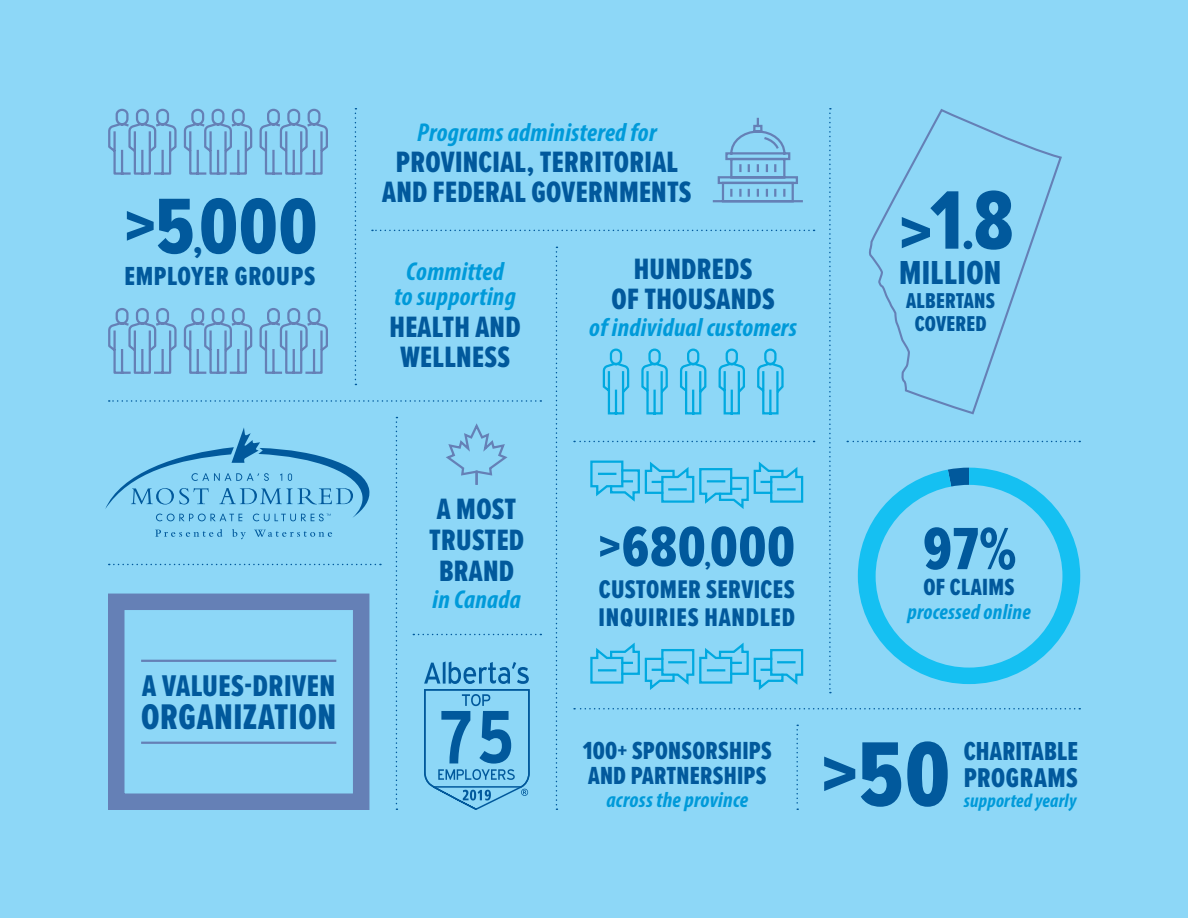
<style>
.page{position:relative;width:1188px;height:918px;background:#8dd7f7}
.page>*{position:absolute;margin:0;border:0;box-sizing:border-box;transform-origin:0 0}
.t1{font:94.8px "Proxima Nova Ex Cn Extrabld";color:#01599c}
.t2{font:85.95px "Proxima Nova Ex Cn Extrabld";color:#01599c}
.t3{font:81.6px "Proxima Nova Ex Cn Extrabld";color:#01599c}
.t4{font:61.8px "Proxima Nova Ex Cn Extrabld";color:#01599c}
.t5{font:58.5px "Proxima Nova Ex Cn Extrabld";letter-spacing:.015em;color:#01599c}
.t6{font:36.9px "Proxima Nova Ex Cn Extrabld";letter-spacing:.015em;color:#01599c}
.t7{font:34.5px "Proxima Nova Ex Cn Extrabld";letter-spacing:.01em;color:#01599c}
.t8{font:31.05px "Proxima Nova Ex Cn Extrabld";letter-spacing:.015em;color:#01599c}
.t9{font:30.6px/30.6px "Proxima Nova Ex Cn Extrabld";letter-spacing:.01em;color:#01599c;text-align:center}
.t10{font:28.2px "Proxima Nova Ex Cn Extrabld";letter-spacing:.02em;color:#01599c}
.t11{font:27.15px "Proxima Nova Ex Cn Extrabld";letter-spacing:.03em;color:#01599c}
.t12{font:27px "Proxima Nova Ex Cn Extrabld";color:#01599c}
.t13{font:26.55px/27.5px "Proxima Nova Ex Cn Extrabld";letter-spacing:.02em;color:#01599c}
.t14{font:italic 700 condensed 25.95px/25.5px "Myriad Pro";letter-spacing:.01em;color:#009ad9;text-align:center}
.t15{font:25.65px/25.7px "Proxima Nova Ex Cn Extrabld";letter-spacing:.01em;color:#01599c}
.t16{font:24.3px "Proxima Nova Ex Cn Extrabld";letter-spacing:.015em;color:#01599c}
.t17{font:22.35px "Proxima Nova Ex Cn Extrabld";letter-spacing:.01em;color:#01599c}
.t18{font:italic 700 condensed 21.75px "Myriad Pro";letter-spacing:.01em;color:#009ad9}
.t19{font:italic 700 condensed 19.35px "Myriad Pro";letter-spacing:.01em;color:#009ad9}
.s1{font-size:38.25px}
.s2{font-size:51px}
.s3{font-size:27.45px}
</style>
<div class="page">
<svg style="left:712px;top:117px;width:91px;height:86px"></svg>
<svg style="left:155px;top:529px;width:67px;height:8px"></svg>
<svg style="left:232px;top:529px;width:14px;height:10px"></svg>
<svg style="left:254px;top:530px;width:78px;height:7px"></svg>
<svg style="left:105px;top:427px;width:265px;height:94px"></svg>
<svg style="left:869px;top:110px;width:193px;height:305px"></svg>
<svg style="left:108px;top:108px;width:220px;height:67px"></svg>
<svg style="left:108px;top:308px;width:220px;height:66px"></svg>
<svg style="left:590px;top:460px;width:214px;height:49px"></svg>
<svg style="left:590px;top:642px;width:214px;height:48px"></svg>
<svg style="left:424px;top:661px;width:106px;height:149px"></svg>
<svg style="left:829px;top:108px;width:2px;height:585px"></svg>
<svg style="left:796px;top:725px;width:2px;height:85px"></svg>
<svg style="left:109px;top:400px;width:432px;height:2px"></svg>
<svg style="left:574px;top:708px;width:506px;height:2px"></svg>
<svg style="left:574px;top:441px;width:241px;height:1px"></svg>
<svg style="left:847px;top:441px;width:233px;height:1px"></svg>
<svg style="left:413px;top:634px;width:128px;height:1px"></svg>
<svg style="left:109px;top:564px;width:272px;height:1px"></svg>
<svg style="left:355px;top:108px;width:1px;height:277px"></svg>
<svg style="left:108px;top:593px;width:262px;height:217px"></svg>
<hr style="left:142px;top:660px;width:193px;height:2px;background:#6580b6">
<hr style="left:142px;top:742px;width:193px;height:2px;background:#6580b6">
<svg style="left:556px;top:247px;width:1px;height:563px"></svg>
<svg style="left:396px;top:417px;width:1px;height:393px"></svg>
<svg style="left:372px;top:230px;width:443px;height:1px"></svg>
<svg style="left:858px;top:468px;width:222px;height:216px"></svg>
<div style="left:876px;top:485px;width:186px;height:183px;background:#8dd7f7;border-radius:50%"></div>
<svg style="left:446px;top:423px;width:62px;height:62px"></svg>
<svg style="left:680px;top:348px;width:27px;height:67px"></svg>
<svg style="left:641px;top:348px;width:27px;height:67px"></svg>
<svg style="left:718px;top:348px;width:27px;height:67px"></svg>
<svg style="left:757px;top:348px;width:27px;height:67px"></svg>
<svg style="left:602px;top:348px;width:28px;height:67px"></svg>
<p class="t3" style="left:125px;top:167px;width:194px">&gt;5<span class="s1">,</span>000</p>
<p class="t11" style="left:125px;top:256px;width:193px">EMPLOYER GROUPS</p>
<p class="t14" style="left:417px;top:119px;width:241px">Programs administered for</p>
<p class="t9" style="left:382px;top:146px;width:311px">PROVINCIAL, TERRITORIAL<br>AND FEDERAL GOVERNMENTS</p>
<p class="t14" style="left:394px;top:258px;width:123px">Committed to supporting</p>
<p class="t9" style="left:390px;top:311px;width:133px">HEALTH AND<br>WELLNESS</p>
<p class="t9" style="left:611px;top:253px;width:165px">HUNDREDS<br>OF THOUSANDS</p>
<p class="t14" style="left:589px;top:314px;width:209px">of individual customers</p>
<p class="t2" style="left:899px;top:158px;width:116px">&gt;1<span class="s2">.</span>8</p>
<p class="t7" style="left:899px;top:247px;width:104px">MILLION</p>
<p class="t17" style="left:906px;top:284px;width:90px">ALBERTANS</p>
<p class="t17" style="left:915px;top:308px;width:73px">COVERED</p>
<p class="t8" style="left:142px;top:663px;width:195px">A VALUES-DRIVEN</p>
<p class="t6" style="left:141px;top:690px;width:197px">ORGANIZATION</p>
<p class="t9" style="left:429px;top:494px;width:97px">A MOST<br>TRUSTED<br>BRAND</p>
<p class="t14" style="left:432px;top:586px;width:90px">in Canada</p>
<p class="t13" style="left:598px;top:575px;width:198px">CUSTOMER SERVICES<br>INQUIRIES HANDLED</p>
<p class="t5" style="left:598px;top:504px;width:198px">&gt;680<span class="s3">,</span>000</p>
<p class="t4" style="left:923px;top:504px;width:95px">97%</p>
<p class="t16" style="left:923px;top:569px;width:93px">OF CLAIMS</p>
<p class="t18" style="left:907px;top:598px;width:125px">processed online</p>
<p class="t15" style="left:583px;top:737px;width:191px">100+ SPONSORSHIPS<br>AND PARTNERSHIPS</p>
<p class="t18" style="left:606px;top:786px;width:143px">across the province</p>
<p class="t1" style="left:821px;top:705px;width:130px">&gt;50</p>
<p class="t12" style="left:964px;top:731px;width:116px">CHARITABLE</p>
<p class="t10" style="left:964px;top:757px;width:116px">PROGRAMS</p>
<p class="t19" style="left:964px;top:788px;width:114px">supported yearly</p>
</div>
